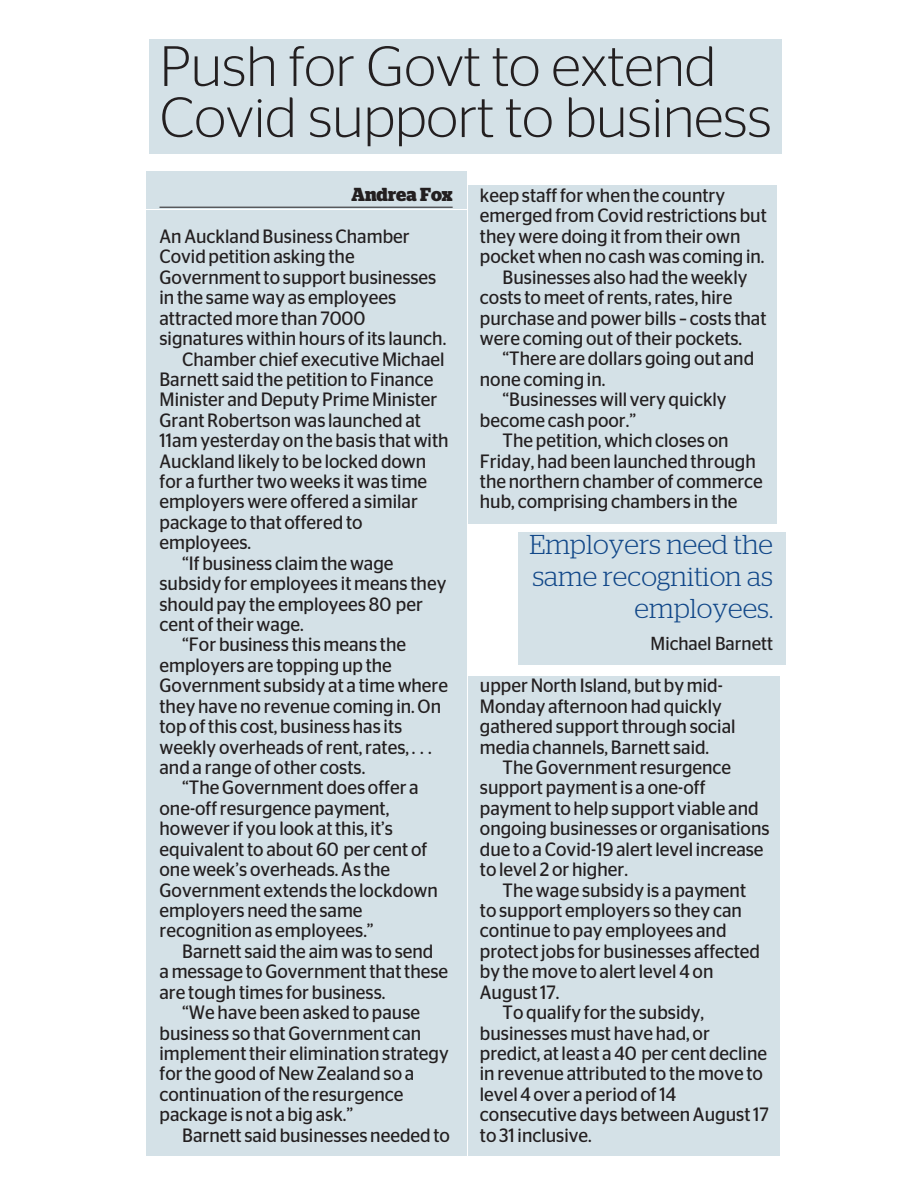
<style>
.page{position:relative;width:918px;height:1188px;background:#fff}
.page>*{position:absolute;margin:0;border:0;box-sizing:border-box;transform-origin:0 0}
.t1{font:300 56.7px/51.2px "Stag Sans";color:#231f20}
.t2{font:300 27.3px/31.8px "Stag";color:#124889;text-align:right}
.t3{font:19.35px/20.4px "Stag Sans";color:#231f20;scale:.95 1}
.t4{font:18.9px "Stag Sans";color:#231f20;scale:.95 1}
.t5{font:700 18.9px "Stag";color:#231f20;scale:.95 1}
</style>
<div class="page">
<div style="left:149px;top:39px;width:632px;height:115px;background:#d4e1e7"></div>
<div style="left:147px;top:172px;width:319px;height:36px;background:#d4e1e7"></div>
<hr style="left:160px;top:207px;width:293px;height:1px;background:#231f20">
<div style="left:147px;top:211px;width:319px;height:944px;background:#d4e1e7"></div>
<div style="left:469px;top:186px;width:308px;height:337px;background:#d4e1e7"></div>
<div style="left:469px;top:676px;width:310px;height:479px;background:#d4e1e7"></div>
<div style="left:519px;top:532px;width:267px;height:133px;background:#d4e1e7"></div>
<h1 class="t1" style="left:160px;top:40px;width:614px">Push for Govt to extend<br>Covid support to business</h1>
<p class="t5" style="left:352px;top:183px;width:108px">Andrea Fox</p>
<p class="t3" style="left:160px;top:226px;width:265px">An Auckland Business Chamber</p>
<p class="t3" style="left:160px;top:246px;width:207px">Covid petition asking the</p>
<p class="t3" style="left:160px;top:267px;width:293px">Government to support businesses</p>
<p class="t3" style="left:160px;top:287px;width:251px">in the same way as employees</p>
<p class="t3" style="left:160px;top:308px;width:218px">attracted more than 7000</p>
<p class="t3" style="left:160px;top:328px;width:303px">signatures within hours of its launch.</p>
<p class="t3" style="left:182px;top:348px;width:278px">Chamber chief executive Michael</p>
<p class="t3" style="left:160px;top:369px;width:290px">Barnett said the petition to Finance</p>
<p class="t3" style="left:160px;top:389px;width:294px">Minister and Deputy Prime Minister</p>
<p class="t3" style="left:160px;top:410px;width:277px">Grant Robertson was launched at</p>
<p class="t3" style="left:160px;top:430px;width:306px">11am yesterday on the basis that with</p>
<p class="t3" style="left:160px;top:451px;width:282px">Auckland likely to be locked down</p>
<p class="t3" style="left:160px;top:471px;width:283px">for a further two weeks it was time</p>
<p class="t3" style="left:160px;top:491px;width:274px">employers were offered a similar</p>
<p class="t3" style="left:160px;top:512px;width:215px">package to that offered to</p>
<p class="t3" style="left:160px;top:532px;width:98px">employees.</p>
<p class="t3" style="left:182px;top:553px;width:224px">“If business claim the wage</p>
<p class="t3" style="left:160px;top:573px;width:303px">subsidy for employees it means they</p>
<p class="t3" style="left:160px;top:594px;width:279px">should pay the employees 80 per</p>
<p class="t3" style="left:160px;top:614px;width:153px">cent of their wage.</p>
<p class="t3" style="left:182px;top:634px;width:237px">“For business this means the</p>
<p class="t3" style="left:160px;top:655px;width:246px">employers are topping up the</p>
<p class="t3" style="left:160px;top:675px;width:305px">Government subsidy at a time where</p>
<p class="t3" style="left:160px;top:696px;width:298px">they have no revenue coming in. On</p>
<p class="t3" style="left:160px;top:716px;width:257px">top of this cost, business has its</p>
<p class="t3" style="left:160px;top:737px;width:288px">weekly overheads of rent, rates, . . .</p>
<p class="t3" style="left:160px;top:757px;width:218px">and a range of other costs.</p>
<p class="t3" style="left:182px;top:777px;width:251px">“The Government does offer a</p>
<p class="t3" style="left:160px;top:798px;width:243px">one-off resurgence payment,</p>
<p class="t3" style="left:160px;top:818px;width:247px">however if you look at this, it’s</p>
<p class="t3" style="left:160px;top:839px;width:284px">equivalent to about 60 per cent of</p>
<p class="t3" style="left:160px;top:859px;width:244px">one week’s overheads. As the</p>
<p class="t3" style="left:160px;top:880px;width:294px">Government extends the lockdown</p>
<p class="t3" style="left:160px;top:900px;width:215px">employers need the same</p>
<p class="t3" style="left:160px;top:920px;width:227px">recognition as employees.”</p>
<p class="t3" style="left:182px;top:941px;width:266px">Barnett said the aim was to send</p>
<p class="t3" style="left:160px;top:961px;width:305px">a message to Government that these</p>
<p class="t3" style="left:160px;top:982px;width:239px">are tough times for business.</p>
<p class="t3" style="left:182px;top:1002px;width:252px">“We have been asked to pause</p>
<p class="t3" style="left:160px;top:1022px;width:277px">business so that Government can</p>
<p class="t3" style="left:160px;top:1043px;width:306px">implement their elimination strategy</p>
<p class="t3" style="left:160px;top:1063px;width:270px">for the good of New Zealand so a</p>
<p class="t3" style="left:160px;top:1084px;width:258px">continuation of the resurgence</p>
<p class="t3" style="left:160px;top:1104px;width:205px">package is not a big ask.”</p>
<p class="t3" style="left:182px;top:1125px;width:283px">Barnett said businesses needed to</p>
<p class="t3" style="left:480px;top:185px;width:260px">keep staff for when the country</p>
<p class="t3" style="left:480px;top:205px;width:304px">emerged from Covid restrictions but</p>
<p class="t3" style="left:480px;top:226px;width:276px">they were doing it from their own</p>
<p class="t3" style="left:480px;top:246px;width:301px">pocket when no cash was coming in.</p>
<p class="t3" style="left:503px;top:267px;width:259px">Businesses also had the weekly</p>
<p class="t3" style="left:480px;top:287px;width:267px">costs to meet of rents, rates, hire</p>
<p class="t3" style="left:480px;top:308px;width:303px">purchase and power bills – costs that</p>
<p class="t3" style="left:480px;top:328px;width:278px">were coming out of their pockets.</p>
<p class="t3" style="left:503px;top:348px;width:266px">“There are dollars going out and</p>
<p class="t3" style="left:480px;top:369px;width:134px">none coming in.</p>
<p class="t3" style="left:503px;top:389px;width:237px">“Businesses will very quickly</p>
<p class="t3" style="left:480px;top:410px;width:166px">become cash poor.”</p>
<p class="t3" style="left:503px;top:430px;width:239px">The petition, which closes on</p>
<p class="t3" style="left:480px;top:451px;width:292px">Friday, had been launched through</p>
<p class="t3" style="left:480px;top:471px;width:299px">the northern chamber of commerce</p>
<p class="t3" style="left:480px;top:491px;width:273px">hub, comprising chambers in the</p>
<h2 class="t2" style="left:529px;top:528px;width:245px">Employers need the same recognition as employees.</h2>
<p class="t4" style="left:651px;top:633px;width:130px">Michael Barnett</p>
<p class="t3" style="left:480px;top:675px;width:271px">upper North Island, but by mid-<br>Monday afternoon had quickly gathered support through social media channels, Barnett said.</p>
<p class="t3" style="left:480px;top:757px;width:306px;text-indent:23px">The Government resurgence support payment is a one-off payment to help support viable and ongoing businesses or organisations due to a Covid-19 alert level increase to level 2 or higher.</p>
<p class="t3" style="left:503px;top:880px;width:258px">The wage subsidy is a payment</p>
<p class="t3" style="left:480px;top:900px;width:277px">to support employers so they can</p>
<p class="t3" style="left:480px;top:920px;width:261px">continue to pay employees and</p>
<p class="t3" style="left:480px;top:941px;width:296px">protect jobs for businesses affected</p>
<p class="t3" style="left:480px;top:961px;width:247px">by the move to alert level 4 on</p>
<p class="t3" style="left:480px;top:982px;width:85px">August 17.</p>
<p class="t3" style="left:503px;top:1002px;width:214px">To qualify for the subsidy,</p>
<p class="t3" style="left:480px;top:1023px;width:244px">businesses must have had, or</p>
<p class="t3" style="left:480px;top:1043px;width:304px">predict, at least a 40 per cent decline</p>
<p class="t3" style="left:480px;top:1063px;width:300px">in revenue attributed to the move to</p>
<p class="t3" style="left:480px;top:1084px;width:208px">level 4 over a period of 14</p>
<p class="t3" style="left:480px;top:1104px;width:306px">consecutive days between August 17</p>
<p class="t3" style="left:480px;top:1125px;width:119px">to 31 inclusive.</p>
</div>
